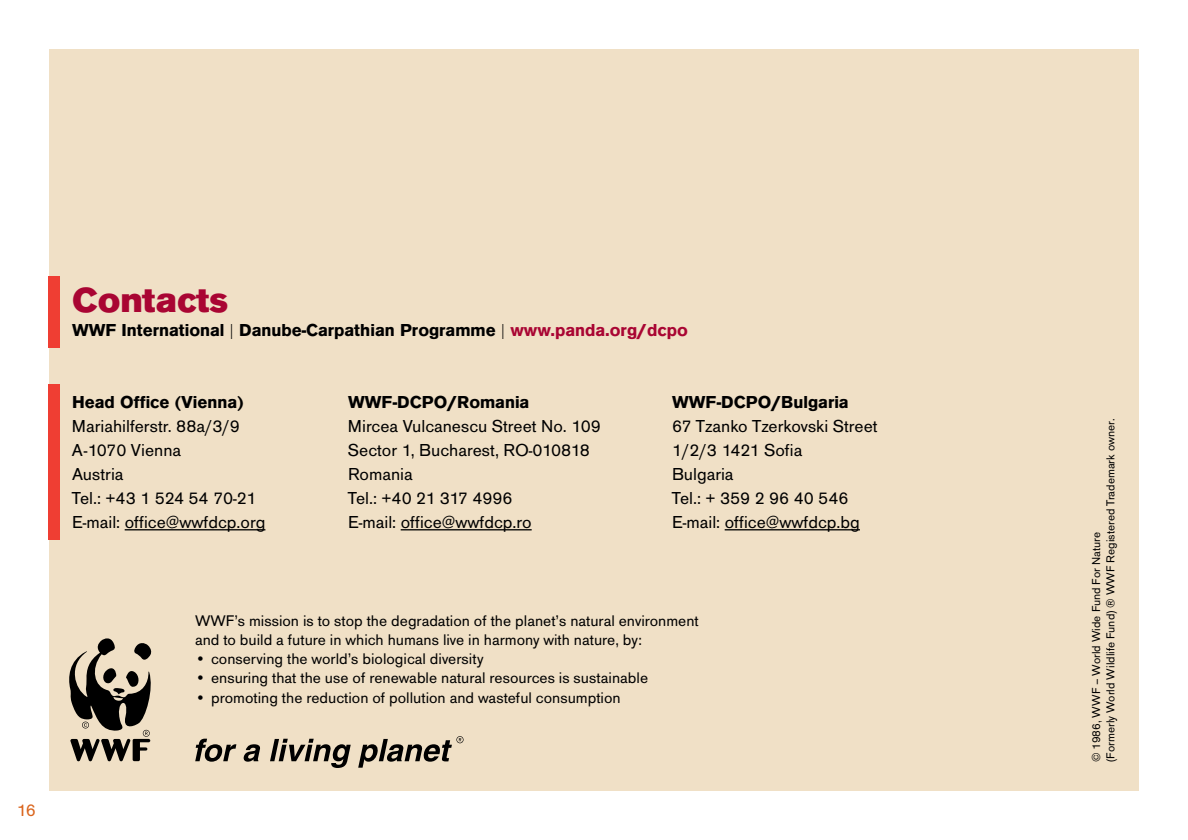
<style>
.page{position:relative;width:1188px;height:840px;background:#fff}
.page>*{position:absolute;margin:0;border:0;box-sizing:border-box;transform-origin:0 0}
.t1{font:900 36px "Accius TOT";color:#a90533}
.t2{font:18px/24px "Accius TOT";color:#000}
.t3{font:700 18px "Accius TOT";color:#000}
.t4{font:18px "Accius TOT";color:#da651d}
.t5{font:16px/19.2px "Accius TOT";color:#000}
.t6{font:12px/14.4px "Accius TOT";color:#000}
.s1{font-weight:300;font-stretch:condensed}
.s2{color:#a90533}
</style>
<div class="page">
<div style="left:49px;top:49px;width:1090px;height:742px;background:#f0e0c6"></div>
<hr style="left:125px;top:529px;width:140px;height:1px;background:#000">
<hr style="left:401px;top:529px;width:131px;height:1px;background:#000">
<svg style="left:195px;top:739px;width:41px;height:23px"></svg>
<svg style="left:243px;top:744px;width:17px;height:18px"></svg>
<svg style="left:270px;top:739px;width:81px;height:29px"></svg>
<svg style="left:358px;top:736px;width:106px;height:32px"></svg>
<svg style="left:69px;top:638px;width:83px;height:123px"></svg>
<hr style="left:725px;top:529px;width:135px;height:1px;background:#000">
<div style="left:48px;top:276px;width:12px;height:72px;background:#ef3e33"></div>
<div style="left:48px;top:384px;width:12px;height:156px;background:#ef3e33"></div>
<h1 class="t1" style="left:72px;top:279px;width:158px">Contacts</h1>
<p class="t3" style="left:72px;top:320px;width:617px">WWF International <span class="s1">|</span> Danube-Carpathian Programme <span class="s1">|</span> <span class="s2">www.panda.org/dcpo</span></p>
<p class="t3" style="left:72px;top:392px;width:173px">Head Office (Vienna)</p>
<p class="t2" style="left:72px;top:414px;width:195px">Mariahilferstr. 88a/3/9<br>A-1 070 Vienna<br>Austria<br>Tel.: +43 1 524 54 70-21<br>E-mail: office@wwfdcp.org</p>
<p class="t3" style="left:348px;top:392px;width:183px">WWF-DCPO/Romania</p>
<p class="t2" style="left:348px;top:414px;width:252px">Mircea Vulcanescu Street No. 1 09<br>Sector 1 , Bucharest, RO-01 081 8<br>Romania<br>Tel.: +40 21 31 7 4996<br>E-mail: office@wwfdcp.ro</p>
<p class="t3" style="left:672px;top:392px;width:178px">WWF-DCPO/Bulgaria</p>
<p class="t2" style="left:672px;top:414px;width:207px">67 Tzanko Tzerkovski Street<br>1 /2/3 1 421 Sofia<br>Bulgaria<br>Tel.: + 359 2 96 40 546<br>E-mail: office@wwfdcp.bg</p>
<p class="t5" style="left:195px;top:611px;width:505px">WWF’s mission is to stop the degradation of the planet’s natural environment and to build a future in which humans live in harmony with nature, by:</p>
<p class="t5" style="left:195px;top:649px;width:290px">• conserving the world’s biological diversity</p>
<p class="t5" style="left:195px;top:669px;width:455px">• ensuring that the use of renewable natural resources is sustainable</p>
<p class="t5" style="left:195px;top:688px;width:427px">• promoting the reduction of pollution and wasteful consumption</p>
<p class="t4" style="left:17px;top:800px;width:21px">1 6</p>
<p class="t6" style="left:1089px;top:762px;width:345px;rotate:-90deg">© 1986, WWF – World Wide Fund For Nature<br>(Formerly World Wildlife Fund) ® WWF Registered Trademark owner.</p>
</div>
